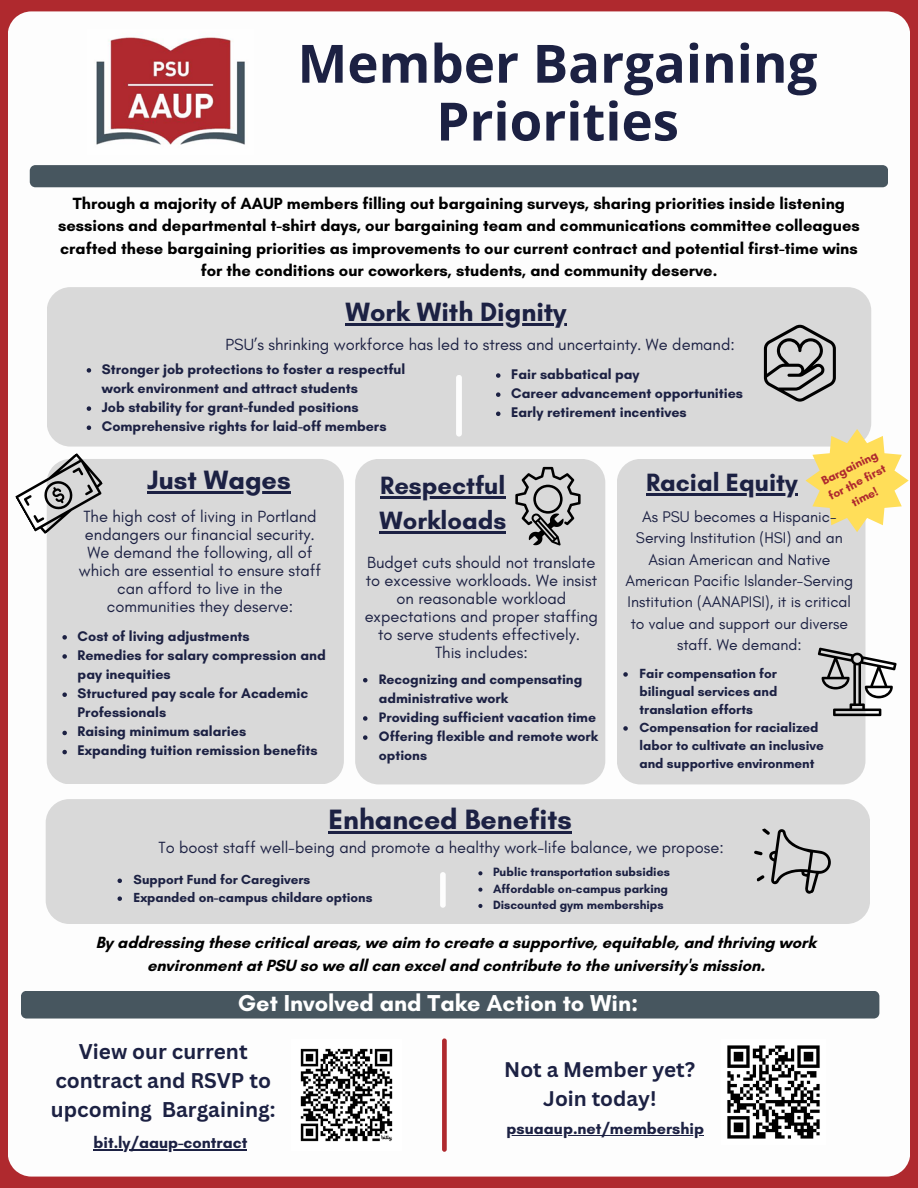
<style>
.page{position:relative;width:918px;height:1188px;background:#af292e}
.page>*{position:absolute;margin:0;border:0;box-sizing:border-box;transform-origin:0 0}
.t1{font:700 52.8px/57.9px "Open Sans";color:#1c2143;text-align:center}
.t2{font:700 28.5px "Glacial Indifference";color:#1c2143}
.t3{font:700 27px "Glacial Indifference";color:#1c2143}
.t4{font:700 25.5px/34.8px "Glacial Indifference";color:#1c2143}
.t5{font:700 23.4px "Glacial Indifference";color:#fff}
.t6{font:700 20.7px/28.5px "Canva Sans";color:#1c2143;text-align:center}
.t7{font:700 20.55px/28.3px "Canva Sans";color:#1c2143;text-align:center}
.t8{font:700 16.5px/22.5px "Glacial Indifference";color:#000;text-align:center}
.t9{font:16.5px/18px "Glacial Indifference";color:#1c2143;text-align:center}
.t10{font:700 16.2px "Glacial Indifference";color:#1c2143}
.t11{font:15.75px/21.3px "Glacial Indifference";color:#1c2143;text-align:center}
.t12{font:700 14.25px/19.2px "Glacial Indifference";color:#1c2143}
.t13{font:700 13.95px/19.2px "Glacial Indifference";color:#1c2143}
.t14{font:700 13.5px/18px "Glacial Indifference";color:#1c2143;text-align:justify}
.t15{font:700 13.35px "Glacial Indifference";color:#1c2143}
.t16{font:700 12.3px "Glacial Indifference";color:#1c2143}
.t17{font:700 12.15px/16.4px "Glacial Indifference";color:#af292e;text-align:center}
</style>
<div class="page">
<div style="left:8px;top:11px;width:902px;height:1166px;background:#fdfdfd"></div>
<div style="left:47px;top:287px;width:824px;height:160px;background:#d9d9d9;border-radius:24px"></div>
<img style="left:87px;top:29px;width:167px;height:125px">
<div style="left:46px;top:799px;width:824px;height:125px;background:#d9d9d9;border-radius:24px"></div>
<img style="left:721px;top:1040px;width:105px;height:105px">
<div style="left:30px;top:165px;width:858px;height:22px;background:#47565f"></div>
<img style="left:291px;top:1040px;width:110px;height:110px">
<div style="left:442px;top:1038px;width:5px;height:114px;background:#af292e;border-radius:2px"></div>
<svg style="left:87px;top:368px;width:4px;height:5px"></svg>
<svg style="left:87px;top:406px;width:4px;height:5px"></svg>
<svg style="left:87px;top:425px;width:4px;height:5px"></svg>
<svg style="left:764px;top:324px;width:72px;height:78px"></svg>
<hr style="left:346px;top:323px;width:221px;height:3px;background:#1c2143">
<svg style="left:118px;top:879px;width:4px;height:4px"></svg>
<svg style="left:118px;top:896px;width:4px;height:5px"></svg>
<hr style="left:329px;top:831px;width:243px;height:2px;background:#1c2143">
<svg style="left:478px;top:871px;width:4px;height:4px"></svg>
<svg style="left:478px;top:888px;width:4px;height:4px"></svg>
<svg style="left:478px;top:904px;width:4px;height:4px"></svg>
<hr style="left:93px;top:1149px;width:154px;height:1px;background:#1c2143">
<hr style="left:507px;top:1135px;width:197px;height:1px;background:#1c2143">
<div style="left:21px;top:991px;width:858px;height:28px;background:#47565f"></div>
<svg style="left:754px;top:828px;width:77px;height:66px"></svg>
<div style="left:440px;top:872px;width:6px;height:36px;background:#fdfdfd;border-radius:3px"></div>
<svg style="left:496px;top:373px;width:4px;height:5px"></svg>
<svg style="left:496px;top:392px;width:4px;height:5px"></svg>
<svg style="left:496px;top:412px;width:4px;height:4px"></svg>
<svg style="left:456px;top:375px;width:6px;height:62px"></svg>
<div style="left:355px;top:459px;width:250px;height:325px;background:#d9d9d9;border-radius:24px"></div>
<div style="left:617px;top:459px;width:248px;height:325px;background:#d9d9d9;border-radius:24px"></div>
<svg style="left:515px;top:467px;width:66px;height:79px"></svg>
<svg style="left:818px;top:648px;width:79px;height:68px"></svg>
<svg style="left:806px;top:429px;width:103px;height:103px"></svg>
<hr style="left:380px;top:496px;width:125px;height:3px;background:#1c2143">
<hr style="left:380px;top:531px;width:126px;height:3px;background:#1c2143">
<svg style="left:363px;top:678px;width:5px;height:4px"></svg>
<svg style="left:363px;top:716px;width:5px;height:5px"></svg>
<svg style="left:363px;top:735px;width:5px;height:5px"></svg>
<hr style="left:646px;top:494px;width:152px;height:2px;background:#1c2143">
<svg style="left:623px;top:672px;width:5px;height:5px"></svg>
<svg style="left:623px;top:726px;width:5px;height:5px"></svg>
<div style="left:47px;top:459px;width:297px;height:325px;background:#d9d9d9"></div>
<svg style="left:11px;top:449px;width:100px;height:89px;background:#cacaca"></svg>
<hr style="left:147px;top:491px;width:144px;height:2px;background:#1c2143">
<svg style="left:62px;top:635px;width:5px;height:5px"></svg>
<svg style="left:62px;top:654px;width:5px;height:5px"></svg>
<svg style="left:62px;top:692px;width:5px;height:5px"></svg>
<svg style="left:62px;top:731px;width:5px;height:4px"></svg>
<svg style="left:62px;top:750px;width:5px;height:4px"></svg>
<p class="t1" style="left:298px;top:33px;width:521px">Member Bargaining<br>Priorities</p>
<p class="t8" style="left:58px;top:192px;width:803px">Through a majority of AAUP members filling out bargaining surveys, sharing priorities inside listening sessions and departmental t-shirt days, our bargaining team and communications committee colleagues crafted these bargaining priorities as improvements to our current contract and potential first-time wins for the conditions our coworkers, students, and community deserve.</p>
<p class="t3" style="left:346px;top:296px;width:223px">Work With Dignity</p>
<p class="t9" style="left:226px;top:335px;width:511px">PSU’s shrinking workforce has led to stress and uncertainty. We demand:</p>
<h2 class="t12" style="left:102px;top:359px;width:305px">Stronger job protections to foster a respectful work environment and attract students</h2>
<p class="t12" style="left:102px;top:397px;width:258px">Job stability for grant-funded positions</p>
<h6 class="t12" style="left:102px;top:417px;width:286px">Comprehensive rights for laid-off members</h6>
<p class="t12" style="left:511px;top:364px;width:130px">Fair sabbatical pay</p>
<h3 class="t12" style="left:511px;top:383px;width:233px">Career advancement opportunities</h3>
<h6 class="t12" style="left:511px;top:403px;width:177px">Early retirement incentives</h6>
<p class="t3" style="left:147px;top:463px;width:145px">Just Wages</p>
<p class="t9" style="left:79px;top:507px;width:244px">The high cost of living in Portland endangers our financial security.<br>We demand the following, all of which are essential to ensure staff can afford to live in the communities they deserve:</p>
<p class="t12" style="left:78px;top:626px;width:174px">Cost of living adjustments</p>
<p class="t12" style="left:78px;top:645px;width:250px">Remedies for salary compression and pay inequities</p>
<p class="t12" style="left:78px;top:684px;width:232px">Structured pay scale for Academic<br>Professionals</p>
<p class="t12" style="left:78px;top:722px;width:170px">Raising minimum salaries</p>
<h5 class="t12" style="left:78px;top:741px;width:242px">Expanding tuition remission benefits</h5>
<p class="t4" style="left:380px;top:468px;width:128px">Respectful<br>Workloads</p>
<p class="t9" style="left:365px;top:553px;width:235px">Budget cuts should not translate to excessive workloads. We insist on reasonable workload expectations and proper staffing to serve students effectively.<br>This includes:</p>
<p class="t13" style="left:379px;top:669px;width:205px">Recognizing and compensating administrative work</p>
<h3 class="t13" style="left:379px;top:707px;width:219px">Providing sufficient vacation time</h3>
<h6 class="t13" style="left:379px;top:726px;width:221px">Offering flexible and remote work options</h6>
<h6 class="t17" style="left:818px;top:474px;width:64px;rotate:-27deg">Bargaining for the first time!</h6>
<p class="t4" style="left:646px;top:465px;width:153px">Racial Equity</p>
<p class="t11" style="left:625px;top:506px;width:229px">As PSU becomes a Hispanic-<br>Serving Institution (HSI) and an<br>Asian American and Native<br>American Pacific Islander-Serving<br>Institution (AANAPISI), it is critical to value and support our diverse staff. We demand:</p>
<p class="t14" style="left:640px;top:664px;width:139px">Fair compensation for bilingual services and translation efforts</p>
<h2 class="t14" style="left:640px;top:718px;width:186px;text-align:left">Compensation for racialized labor to cultivate an inclusive and supportive environment</h2>
<p class="t2" style="left:329px;top:802px;width:245px">Enhanced Benefits</p>
<p class="t16" style="left:493px;top:865px;width:178px">Public transportation subsidies</p>
<h2 class="t16" style="left:493px;top:881px;width:177px">Affordable on-campus parking</h2>
<h6 class="t16" style="left:493px;top:897px;width:172px">Discounted gym memberships</h6>
<h3 class="t9" style="left:158px;top:839px;width:567px">To boost staff well-being and promote a healthy work-life balance, we propose:</h3>
<p class="t15" style="left:134px;top:871px;width:178px">Support Fund for Caregivers</p>
<p class="t15" style="left:134px;top:889px;width:240px">Expanded on-campus childare options</p>
<h4 class="t8" style="left:96px;top:931px;width:722px">By addressing these critical areas, we aim to create a supportive, equitable, and thriving work environment at PSU so we all can excel and contribute to the university's mission.</h4>
<p class="t5" style="left:238px;top:989px;width:402px">Get Involved and Take Action to Win:</p>
<p class="t6" style="left:51px;top:1037px;width:226px">View our current contract and RSVP to upcoming Bargaining:</p>
<p class="t10" style="left:93px;top:1133px;width:155px">bit.ly/aaup-contract</p>
<p class="t7" style="left:504px;top:1055px;width:193px">Not a Member yet?<br>Join today!</p>
<p class="t10" style="left:507px;top:1118px;width:199px">psuaaup.net/membership</p>
</div>
